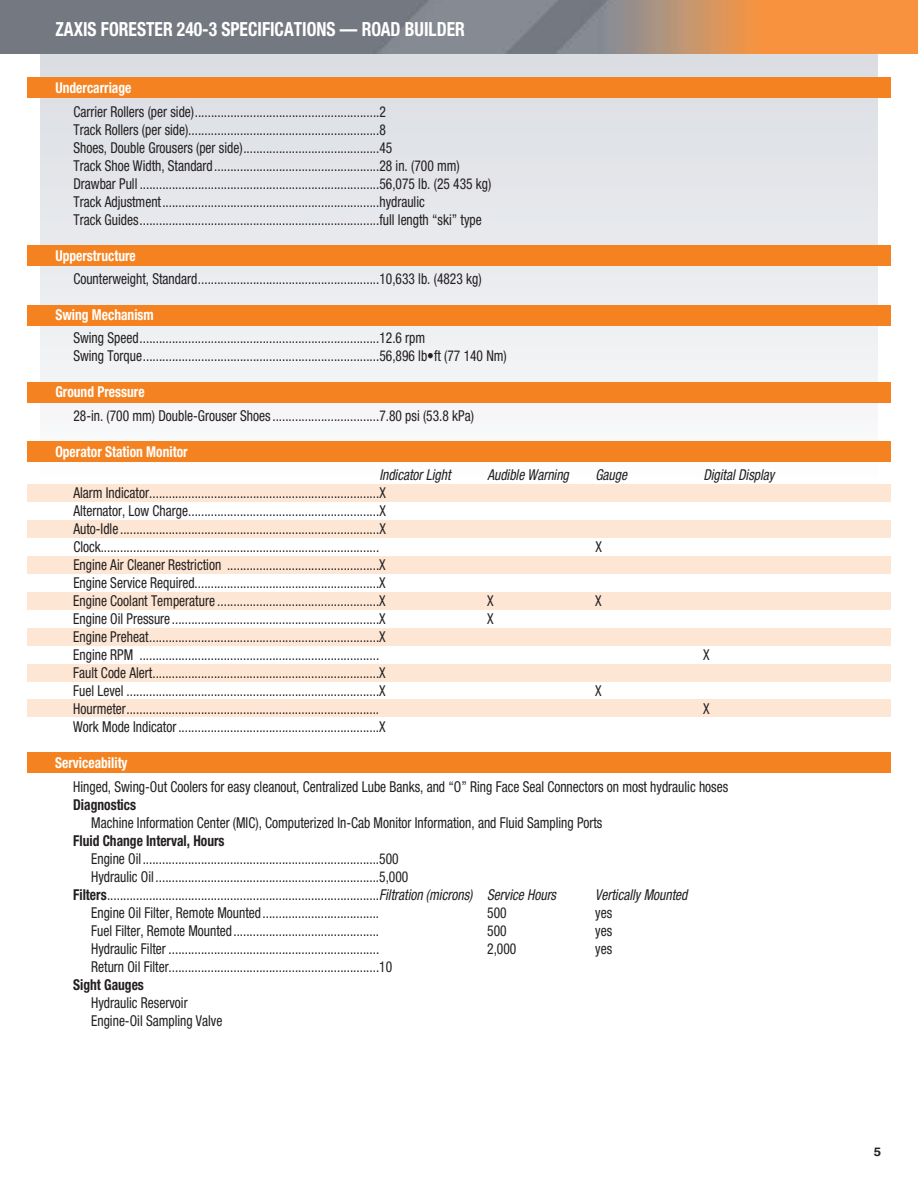
<style>
.page{position:relative;width:918px;height:1188px;background:#fff}
.page>*{position:absolute;margin:0;border:0;box-sizing:border-box;transform-origin:0 0}
.t1{font:700 condensed 19.5px "Helvetica Neue LT Std";color:#fff;scale:.9 1}
.t2{font:condensed 15px/18px "Helvetica Neue LT Std";color:#231f20;scale:.9 1}
.t3{font:700 condensed 15px "Helvetica Neue LT Std";color:#fff;scale:.9 1}
.t4{font:italic condensed 15px "Helvetica Neue LT Std";color:#231f20;scale:.9 1}
.t5{font:700 condensed 15px "Helvetica Neue LT Std";color:#231f20;scale:.9 1}
.t6{font:700 12px "Helvetica LT Std";color:#231f20;scale:1.1 1}
.s1{font-weight:700}
.s2{font-style:italic}
</style>
<div class="page">
<svg style="left:40px;top:54px;width:838px;height:388px"></svg>
<div style="left:27px;top:78px;width:864px;height:20px;background:#f58220"></div>
<div style="left:27px;top:245px;width:864px;height:21px;background:#f58220"></div>
<div style="left:27px;top:305px;width:864px;height:21px;background:#f58220"></div>
<div style="left:27px;top:382px;width:864px;height:21px;background:#f58220"></div>
<div style="left:27px;top:442px;width:864px;height:20px;background:#f58220"></div>
<div style="left:27px;top:484px;width:864px;height:18px;background:#fde6d3"></div>
<div style="left:27px;top:592px;width:864px;height:18px;background:#fde6d3"></div>
<div style="left:27px;top:699px;width:864px;height:18px;background:#fde6d3"></div>
<div style="left:27px;top:520px;width:864px;height:18px;background:#fde6d3"></div>
<div style="left:27px;top:628px;width:864px;height:18px;background:#fde6d3"></div>
<div style="left:27px;top:556px;width:864px;height:18px;background:#fde6d3"></div>
<div style="left:27px;top:664px;width:864px;height:18px;background:#fde6d3"></div>
<div style="left:27px;top:753px;width:864px;height:20px;background:#f58220"></div>
<img style="left:0;top:0;width:918px;height:54px">
<h1 class="t1" style="left:56px;top:17px;width:456px">ZAXIS FORESTER 240-3 SPECIFICATIONS — ROAD BUILDER</h1>
<p class="t3" style="left:56px;top:79px;width:86px">Undercarriage</p>
<p class="t2" style="left:73px;top:102px;width:466px">Carrier Rollers (per side).........................................................2<br>Track Rollers (per side)...........................................................8<br>Shoes, Double Grousers (per side)..........................................45<br>Track Shoe Width, Standard...................................................28 in. (700 mm)<br>Drawbar Pull ..........................................................................56,075 lb. (25 435 kg)<br>Track Adjustment...................................................................hydraulic<br>Track Guides..........................................................................full length “ski” type</p>
<p class="t3" style="left:55px;top:246px;width:91px">Upperstructure</p>
<p class="t2" style="left:73px;top:270px;width:455px">Counterweight, Standard........................................................10,633 lb. (4823 kg)</p>
<p class="t3" style="left:55px;top:306px;width:111px">Swing Mechanism</p>
<p class="t2" style="left:73px;top:329px;width:483px">Swing Speed..........................................................................12.6 rpm<br>Swing Torque.........................................................................56,896 lb•ft (77 140 Nm)</p>
<p class="t3" style="left:55px;top:383px;width:101px">Ground Pressure</p>
<p class="t2" style="left:73px;top:406px;width:447px">28-in. (700 mm) Double-Grouser Shoes .................................7.80 psi (53.8 kPa)</p>
<p class="t3" style="left:55px;top:442px;width:149px">Operator Station Monitor</p>
<p class="t4" style="left:379px;top:466px;width:81px">Indicator Light</p>
<p class="t4" style="left:487px;top:466px;width:92px">Audible Warning</p>
<p class="t4" style="left:595px;top:466px;width:37px">Gauge</p>
<p class="t4" style="left:703px;top:466px;width:80px">Digital Display</p>
<p class="t2" style="left:73px;top:484px;width:349px;text-align:justify">Alarm Indicator.......................................................................X Alternator, Low Charge...........................................................X Auto-Idle ................................................................................X Clock......................................................................................</p>
<p class="t2" style="left:595px;top:538px;width:9px">X</p>
<p class="t2" style="left:73px;top:556px;width:349px;text-align:justify">Engine Air Cleaner Restriction ...............................................X Engine Service Required.........................................................X Engine Coolant Temperature ..................................................X</p>
<p class="t2" style="left:487px;top:592px;width:9px">X</p>
<p class="t2" style="left:595px;top:592px;width:9px">X</p>
<p class="t2" style="left:73px;top:610px;width:349px">Engine Oil Pressure ................................................................X</p>
<p class="t2" style="left:487px;top:610px;width:9px">X</p>
<p class="t2" style="left:73px;top:628px;width:349px">Engine Preheat.......................................................................X<br>Engine RPM ..........................................................................</p>
<p class="t2" style="left:73px;top:664px;width:349px">Fault Code Alert......................................................................X<br>Fuel Level ..............................................................................X</p>
<p class="t2" style="left:595px;top:682px;width:9px">X</p>
<p class="t2" style="left:703px;top:646px;width:9px">X</p>
<p class="t2" style="left:73px;top:700px;width:341px">Hourmeter..............................................................................</p>
<p class="t2" style="left:703px;top:700px;width:9px">X</p>
<p class="t2" style="left:73px;top:718px;width:349px">Work Mode Indicator..............................................................X</p>
<p class="t3" style="left:55px;top:754px;width:82px">Serviceability</p>
<p class="t2" style="left:73px;top:777px;width:729px">Hinged, Swing-Out Coolers for easy cleanout, Centralized Lube Banks, and “O” Ring Face Seal Connectors on most hydraulic hoses</p>
<p class="t5" style="left:73px;top:795px;width:71px">Diagnostics</p>
<p class="t2" style="left:91px;top:813px;width:570px">Machine Information Center (MIC), Computerized In-Cab Monitor Information, and Fluid Sampling Ports</p>
<p class="t5" style="left:73px;top:831px;width:170px">Fluid Change Interval, Hours</p>
<p class="t2" style="left:91px;top:849px;width:343px">Engine Oil.........................................................................500</p>
<p class="t2" style="left:91px;top:867px;width:354px">Hydraulic Oil .....................................................................5,000</p>
<p class="t2" style="left:73px;top:885px;width:538px"><span class="s1">Filters</span>....................................................................................<span class="s2">Filtration (microns) Service Hours</span></p>
<p class="t4" style="left:595px;top:886px;width:104px">Vertically Mounted</p>
<p class="t2" style="left:91px;top:903px;width:321px">Engine Oil Filter, Remote Mounted....................................</p>
<p class="t2" style="left:487px;top:903px;width:23px">500</p>
<p class="t2" style="left:595px;top:903px;width:20px">yes</p>
<p class="t2" style="left:91px;top:921px;width:321px">Fuel Filter, Remote Mounted.............................................</p>
<p class="t2" style="left:487px;top:921px;width:23px">500</p>
<p class="t2" style="left:595px;top:921px;width:20px">yes</p>
<p class="t2" style="left:91px;top:939px;width:321px">Hydraulic Filter .................................................................</p>
<p class="t2" style="left:487px;top:939px;width:34px">2,000</p>
<p class="t2" style="left:595px;top:939px;width:20px">yes</p>
<p class="t2" style="left:91px;top:957px;width:336px">Return Oil Filter.................................................................10</p>
<p class="t5" style="left:73px;top:975px;width:80px">Sight Gauges</p>
<p class="t2" style="left:91px;top:993px;width:147px">Hydraulic Reservoir<br>Engine-Oil Sampling Valve</p>
<p class="t6" style="left:874px;top:1145px;width:8px">5</p>
</div>
